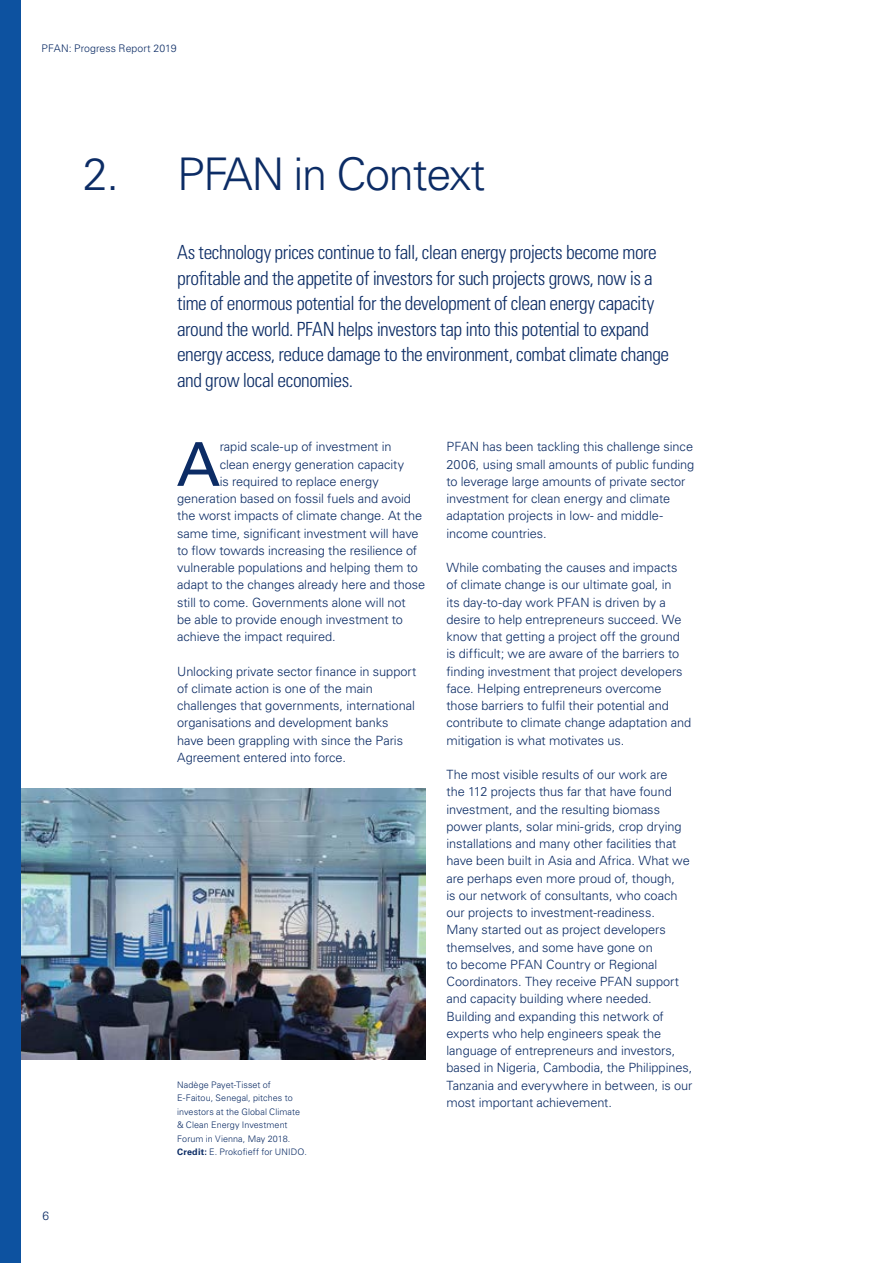
<style>
.page{position:relative;width:893px;height:1263px;background:#fff}
.page>*{position:absolute;margin:0;border:0;box-sizing:border-box;transform-origin:0 0}
.t1{font:60.6px "Univers LT Std";color:#0c2c65}
.t2{font:300 45px "Univers LT Std";letter-spacing:-.03em;color:#0c2c65}
.t3{font:300 condensed 19.5px/25.5px "Univers LT Std";letter-spacing:-.025em;color:#0c2c65}
.t4{font:300 12.75px/17.2px "Univers LT Std";letter-spacing:-.005em;color:#0c2c65}
.t5{font:300 12px "Univers LT Std";color:#0c2c65}
.t6{font:300 10.5px "Univers LT Std";letter-spacing:.005em;color:#0c2c65}
.t7{font:300 9px/13.5px "Univers LT Std";letter-spacing:.005em;color:#0c2c65}
.s1{font-weight:700}
</style>
<div class="page">
<img style="left:20px;top:788px;width:405px;height:272px">
<div style="left:0;top:0;width:20px;height:1263px;background:#0d52a0"></div>
<p class="t6" style="left:41px;top:42px;width:137px">PFAN: Progress Report 2019</p>
<h2 class="t2" style="left:83px;top:147px;width:38px">2.</h2>
<p class="t5" style="left:43px;top:1209px;width:8px">6</p>
<h2 class="t2" style="left:177px;top:147px;width:310px">PFAN in Context</h2>
<p class="t3" style="left:177px;top:240px;width:493px">As technology prices continue to fall, clean energy projects become more profitable and the appetite of investors for such projects grows, now is a time of enormous potential for the development of clean energy capacity around the world. PFAN helps investors tap into this potential to expand energy access, reduce damage to the environment, combat climate change and grow local economies.</p>
<h1 class="t1" style="left:177px;top:428px;width:45px">A</h1>
<p class="t4" style="left:220px;top:438px;width:173px">rapid scale-up of investment in</p>
<p class="t4" style="left:220px;top:455px;width:186px">clean energy generation capacity</p>
<p class="t4" style="left:220px;top:473px;width:161px">is required to replace energy</p>
<p class="t4" style="left:177px;top:490px;width:235px">generation based on fossil fuels and avoid</p>
<p class="t4" style="left:177px;top:507px;width:247px">the worst impacts of climate change. At the</p>
<p class="t4" style="left:177px;top:524px;width:243px">same time, significant investment will have</p>
<p class="t4" style="left:177px;top:542px;width:242px">to flow towards increasing the resilience of</p>
<p class="t4" style="left:177px;top:559px;width:242px">vulnerable populations and helping them to</p>
<p class="t4" style="left:177px;top:576px;width:249px">adapt to the changes already here and those</p>
<p class="t4" style="left:177px;top:593px;width:230px">still to come. Governments alone will not</p>
<p class="t4" style="left:177px;top:611px;width:227px">be able to provide enough investment to</p>
<p class="t4" style="left:177px;top:628px;width:160px">achieve the impact required.</p>
<p class="t4" style="left:177px;top:662px;width:241px">Unlocking private sector finance in support of climate action is one of the main challenges that governments, international organisations and development banks have been grappling with since the Paris Agreement entered into force.</p>
<p class="t7" style="left:177px;top:1078px;width:131px">Nadège Payet-Tisset of<br>E-Faitou, Senegal, pitches to investors at the Global Climate &amp; Clean Energy Investment<br>Forum in Vienna, May 2018.<br><span class="s1">Credit:</span> E. Prokofieff for UNIDO.</p>
<p class="t4" style="left:446px;top:438px;width:249px">PFAN has been tackling this challenge since 2006, using small amounts of public funding to leverage large amounts of private sector investment for clean energy and climate adaptation projects in low- and middle&shy;income countries.</p>
<p class="t4" style="left:446px;top:559px;width:246px">While combating the causes and impacts of climate change is our ultimate goal, in<br>its day-to-day work PFAN is driven by a desire to help entrepreneurs succeed. We know that getting a project off the ground is difficult; we are aware of the barriers to finding investment that project developers face. Helping entrepreneurs overcome those barriers to fulfil their potential and contribute to climate change adaptation and mitigation is what motivates us.</p>
<p class="t4" style="left:446px;top:766px;width:247px">The most visible results of our work are<br>the 112 projects thus far that have found investment, and the resulting biomass power plants, solar mini-grids, crop drying installations and many other facilities that have been built in Asia and Africa. What we are perhaps even more proud of, though,<br>is our network of consultants, who coach our projects to investment-readiness.<br>Many started out as project developers themselves, and some have gone on<br>to become PFAN Country or Regional Coordinators. They receive PFAN support and capacity building where needed.<br>Building and expanding this network of experts who help engineers speak the language of entrepreneurs and investors, based in Nigeria, Cambodia, the Philippines, Tanzania and everywhere in between, is our most important achievement.</p>
</div>
